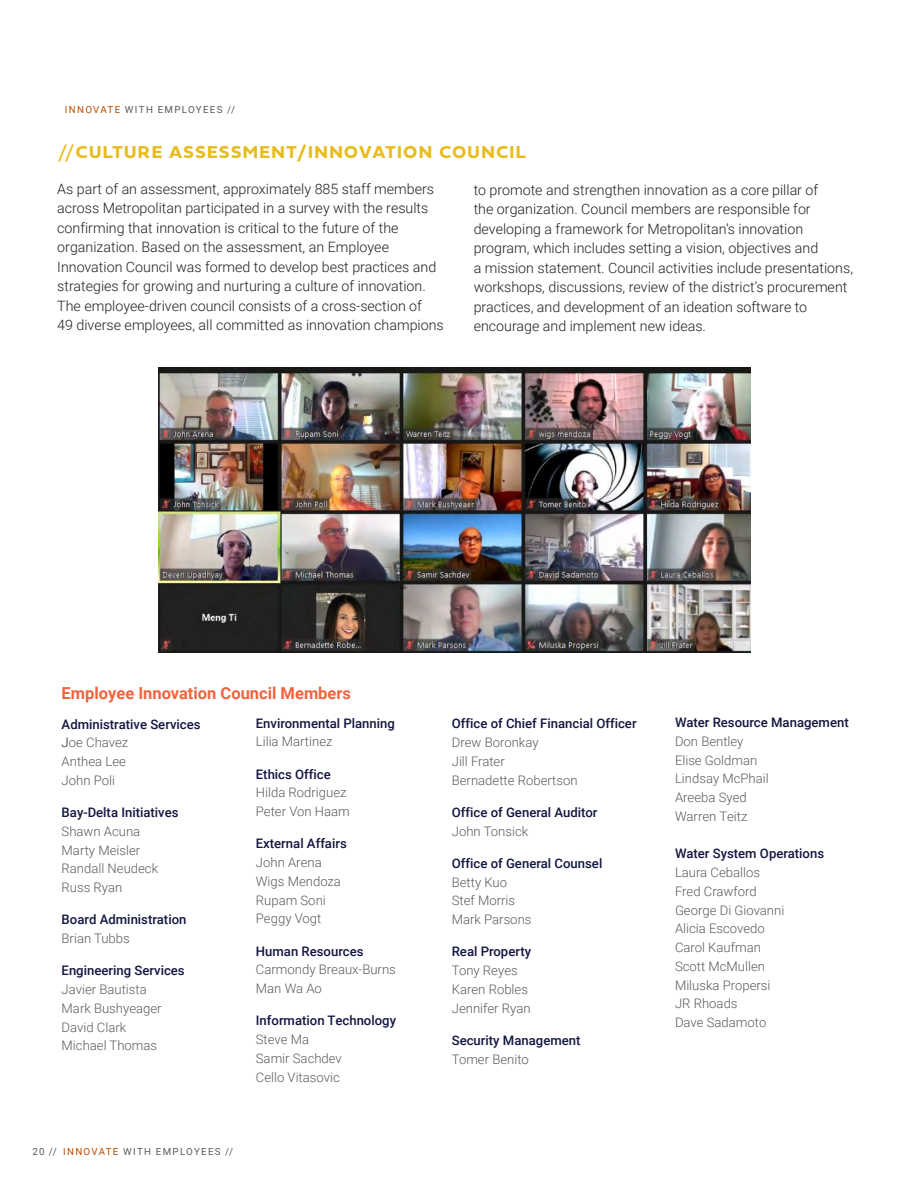
<style>
.page{position:relative;width:918px;height:1188px;background:#fff}
.page>*{position:absolute;margin:0;border:0;box-sizing:border-box;transform-origin:0 0}
.t1{font:700 18px "Fieldwork Hum";letter-spacing:.08em;color:#e8bc1f}
.BODY{font:700 16.5px "Roboto";color:#f1633f}
.t2{font:300 14.25px/19.5px "Roboto";color:#231f20}
.BODY-2{font:300 13.2px/18.8px "Roboto";color:#5a5b5d}
.BODY-3{font:500 13.2px "Roboto";color:#131641}
.INTERIOR_HEADERS{font:9.75px "Roboto";letter-spacing:.135em;color:#5a5b5d}
.INTERIOR_HEADERS-2{font:9.75px "Roboto";color:#575a5c}
.s1{color:#ba4d01}
.s2{font-weight:400}
.s3{color:#231f20}
.s4{color:#5a5b5d}
</style>
<div class="page">
<img style="left:159px;top:368px;width:591px;height:285px">
<p class="INTERIOR_HEADERS" style="left:65px;top:103px;width:172px"><span class="s1">INNOVATE</span> WITH EMPLOYEES //</p>
<p class="t1" style="left:58px;top:138px;width:470px"><span class="s2">//</span>CULTURE ASSESSMENT/INNOVATION COUNCIL</p>
<p class="t2" style="left:57px;top:179px;width:388px">As part of an assessment, approximately 885 staff members across Metropolitan participated in a survey with the results confirming that innovation is critical to the future of the organization. Based on the assessment, an Employee Innovation Council was formed to develop best practices and strategies for growing and nurturing a culture of innovation.<br>The employee-driven council consists of a cross-section of<br>49 diverse employees, all committed as innovation champions</p>
<p class="t2" style="left:474px;top:180px;width:381px">to promote and strengthen innovation as a core pillar of<br>the organization. Council members are responsible for developing a framework for Metropolitan’s innovation program, which includes setting a vision, objectives and<br>a mission statement. Council activities include presentations, workshops, discussions, review of the district’s procurement practices, and development of an ideation software to encourage and implement new ideas.</p>
<p class="BODY" style="left:62px;top:682px;width:291px">Employee Innovation Council Members</p>
<p class="BODY-3" style="left:62px;top:715px;width:140px">Administrative Services</p>
<p class="BODY-2" style="left:62px;top:733px;width:68px"><span class="s3">J</span>oe Chavez</p>
<p class="BODY-2" style="left:62px;top:752px;width:66px">Anthea Lee</p>
<p class="BODY-2" style="left:62px;top:770px;width:55px">John Poli</p>
<p class="BODY-3" style="left:62px;top:803px;width:118px">Bay-Delta Initiatives</p>
<p class="BODY-2" style="left:62px;top:821px;width:80px">Shawn Acuna<br>Marty Meisler</p>
<p class="BODY-2" style="left:62px;top:859px;width:98px">Randall Neudeck</p>
<p class="BODY-2" style="left:62px;top:878px;width:62px">Russ Ryan</p>
<p class="BODY-3" style="left:62px;top:910px;width:126px">Board Administration</p>
<p class="BODY-2" style="left:62px;top:929px;width:70px">Brian Tubbs</p>
<p class="BODY-3" style="left:62px;top:961px;width:125px">Engineering Services</p>
<p class="BODY-2" style="left:62px;top:980px;width:87px">Javier Bautista</p>
<p class="BODY-2" style="left:62px;top:998px;width:102px">Mark Bushyeager</p>
<p class="BODY-2" style="left:62px;top:1017px;width:66px">David Clark</p>
<p class="BODY-2" style="left:62px;top:1036px;width:97px">Michael Thomas</p>
<p class="BODY-3" style="left:256px;top:714px;width:141px">Environmental Planning</p>
<p class="BODY-2" style="left:256px;top:732px;width:78px">Lilia Martinez</p>
<p class="BODY-3" style="left:256px;top:765px;width:76px">Ethics Office</p>
<p class="BODY-2" style="left:256px;top:783px;width:92px">Hilda Rodriguez</p>
<p class="BODY-2" style="left:256px;top:802px;width:96px">Peter Von Haam</p>
<p class="BODY-3" style="left:256px;top:835px;width:92px">External Affairs</p>
<p class="BODY-2" style="left:256px;top:853px;width:67px">John Arena</p>
<p class="BODY-2" style="left:256px;top:871px;width:87px">Wigs Mendoza</p>
<p class="BODY-2" style="left:256px;top:890px;width:71px">Rupam Soni</p>
<p class="BODY-2" style="left:256px;top:909px;width:67px">Peggy Vogt</p>
<p class="BODY-3" style="left:256px;top:942px;width:109px">Human Resources</p>
<p class="BODY-2" style="left:256px;top:960px;width:141px">Carmondy Breaux-Burns</p>
<p class="BODY-2" style="left:256px;top:979px;width:68px">Man Wa Ao</p>
<p class="BODY-3" style="left:256px;top:1012px;width:142px">Information Technology</p>
<p class="BODY-2" style="left:256px;top:1030px;width:55px">Steve Ma</p>
<p class="BODY-2" style="left:256px;top:1048px;width:88px">Samir Sachdev</p>
<p class="BODY-2" style="left:256px;top:1067px;width:85px">Cello Vitasovic</p>
<p class="INTERIOR_HEADERS-2" style="left:33px;top:1145px;width:26px">20 <span class="s4">//</span></p>
<p class="INTERIOR_HEADERS" style="left:63px;top:1145px;width:172px"><span class="s1">INNOVATE</span> WITH EMPLOYEES //</p>
<p class="BODY-3" style="left:452px;top:714px;width:186px">Office of Chief Financial Officer</p>
<p class="BODY-2" style="left:452px;top:733px;width:88px">Drew Boronkay</p>
<p class="BODY-2" style="left:452px;top:751px;width:55px">Jill Frater</p>
<p class="BODY-2" style="left:452px;top:770px;width:127px">Bernadette Robertson</p>
<p class="BODY-3" style="left:452px;top:803px;width:147px">Office of General Auditor</p>
<p class="BODY-2" style="left:452px;top:821px;width:78px">John Tonsick</p>
<p class="BODY-3" style="left:452px;top:854px;width:152px">Office of General Counsel</p>
<p class="BODY-2" style="left:452px;top:872px;width:57px">Betty Kuo</p>
<p class="BODY-2" style="left:452px;top:891px;width:65px">Stef Morris</p>
<p class="BODY-2" style="left:452px;top:910px;width:81px">Mark Parsons</p>
<p class="BODY-3" style="left:452px;top:943px;width:81px">Real Property</p>
<p class="BODY-2" style="left:452px;top:961px;width:67px">Tony Reyes</p>
<p class="BODY-2" style="left:452px;top:979px;width:78px">Karen Robles</p>
<p class="BODY-2" style="left:452px;top:998px;width:80px">Jennifer Ryan</p>
<p class="BODY-3" style="left:452px;top:1031px;width:130px">Security Management</p>
<p class="BODY-2" style="left:452px;top:1049px;width:78px">Tomer Benito</p>
<p class="BODY-3" style="left:675px;top:713px;width:175px">Water Resource Management</p>
<p class="BODY-2" style="left:675px;top:731px;width:70px">Don Bentley</p>
<p class="BODY-2" style="left:675px;top:750px;width:84px">Elise Goldman</p>
<p class="BODY-2" style="left:675px;top:769px;width:95px">Lindsay McPhail</p>
<p class="BODY-2" style="left:675px;top:788px;width:73px">Areeba Syed</p>
<p class="BODY-2" style="left:675px;top:806px;width:74px">Warren Teitz</p>
<p class="BODY-3" style="left:675px;top:845px;width:151px">Water System Operations</p>
<p class="BODY-2" style="left:675px;top:863px;width:87px">Laura Ceballos</p>
<p class="BODY-2" style="left:675px;top:881px;width:83px">Fred Crawford</p>
<p class="BODY-2" style="left:675px;top:900px;width:111px">George Di Giovanni</p>
<p class="BODY-2" style="left:675px;top:919px;width:91px">Alicia Escovedo</p>
<p class="BODY-2" style="left:675px;top:938px;width:88px">Carol Kaufman</p>
<p class="BODY-2" style="left:675px;top:956px;width:92px">Scott McMullen</p>
<p class="BODY-2" style="left:675px;top:975px;width:97px">Miluska Propersi</p>
<p class="BODY-2" style="left:675px;top:994px;width:64px">JR Rhoads</p>
<p class="BODY-2" style="left:675px;top:1013px;width:93px">Dave Sadamoto</p>
</div>
